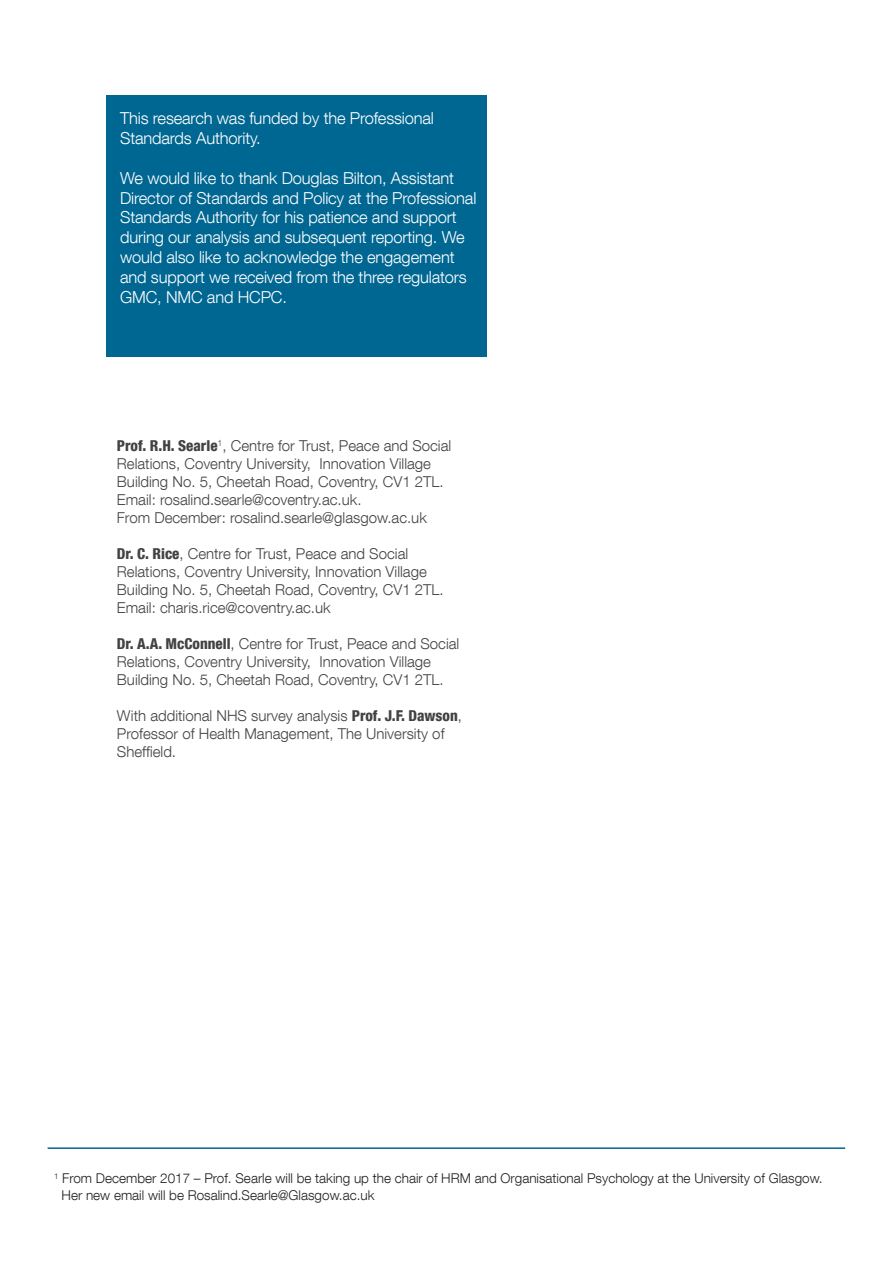
<style>
.page{position:relative;width:893px;height:1263px;background:#fff}
.page>*{position:absolute;margin:0;border:0;box-sizing:border-box;transform-origin:0 0}
.t1{font:300 16.5px/19.8px "Helvetica Neue LT Com";letter-spacing:-.01em;color:#fff}
.t2{font:300 15px/18px "Helvetica Neue LT Com";color:#424241}
.t3{font:300 13.5px/16.2px "Helvetica Neue LT Com";color:#231f20}
.s1{font-weight:800;font-stretch:condensed}
</style>
<div class="page">
<div style="left:106px;top:96px;width:381px;height:261px;background:#006792"></div>
<hr style="left:48px;top:1147px;width:797px;height:2px;background:#006792">
<p class="t1" style="left:120px;top:108px;width:315px">This research was funded by the Professional<br>Standards Authority.</p>
<p class="t1" style="left:120px;top:168px;width:358px">We would like to thank Douglas Bilton, Assistant Director of Standards and Policy at the Professional Standards Authority for his patience and support during our analysis and subsequent reporting. We would also like to acknowledge the engagement and support we received from the three regulators GMC, NMC and HCPC.</p>
<p class="t2" style="left:117px;top:436px;width:336px"><span class="s1">Prof. R.H. Searle</span><sup>1</sup>, Centre for Trust, Peace and Social<br>Relations, Coventry University, Innovation Village<br>Building No. 5, Cheetah Road, Coventry, CV1 2TL.</p>
<p class="t2" style="left:117px;top:490px;width:311px">Email: rosalind.searle@coventry.ac.uk.<br>From December: rosalind.searle@glasgow.ac.uk</p>
<p class="t2" style="left:117px;top:544px;width:328px"><span class="s1">Dr. C. Rice</span>, Centre for Trust, Peace and Social<br>Relations, Coventry University, Innovation Village<br>Building No. 5, Cheetah Road, Coventry, CV1 2TL.</p>
<p class="t2" style="left:117px;top:598px;width:215px">Email: charis.rice@coventry.ac.uk</p>
<p class="t2" style="left:117px;top:634px;width:344px"><span class="s1">Dr. A.A. McConnell</span>, Centre for Trust, Peace and Social<br>Relations, Coventry University, Innovation Village<br>Building No. 5, Cheetah Road, Coventry, CV1 2TL.</p>
<p class="t2" style="left:117px;top:706px;width:346px">With additional NHS survey analysis <span class="s1">Prof. J.F. Dawson</span>,<br>Professor of Health Management, The University of<br>Sheffield.</p>
<p class="t3" style="left:62px;top:1170px;width:763px;text-indent:-8px"><sup>1</sup> From December 2017 – Prof. Searle will be taking up the chair of HRM and Organisational Psychology at the University of Glasgow.<br>Her new email will be Rosalind.Searle@Glasgow.ac.uk</p>
</div>
